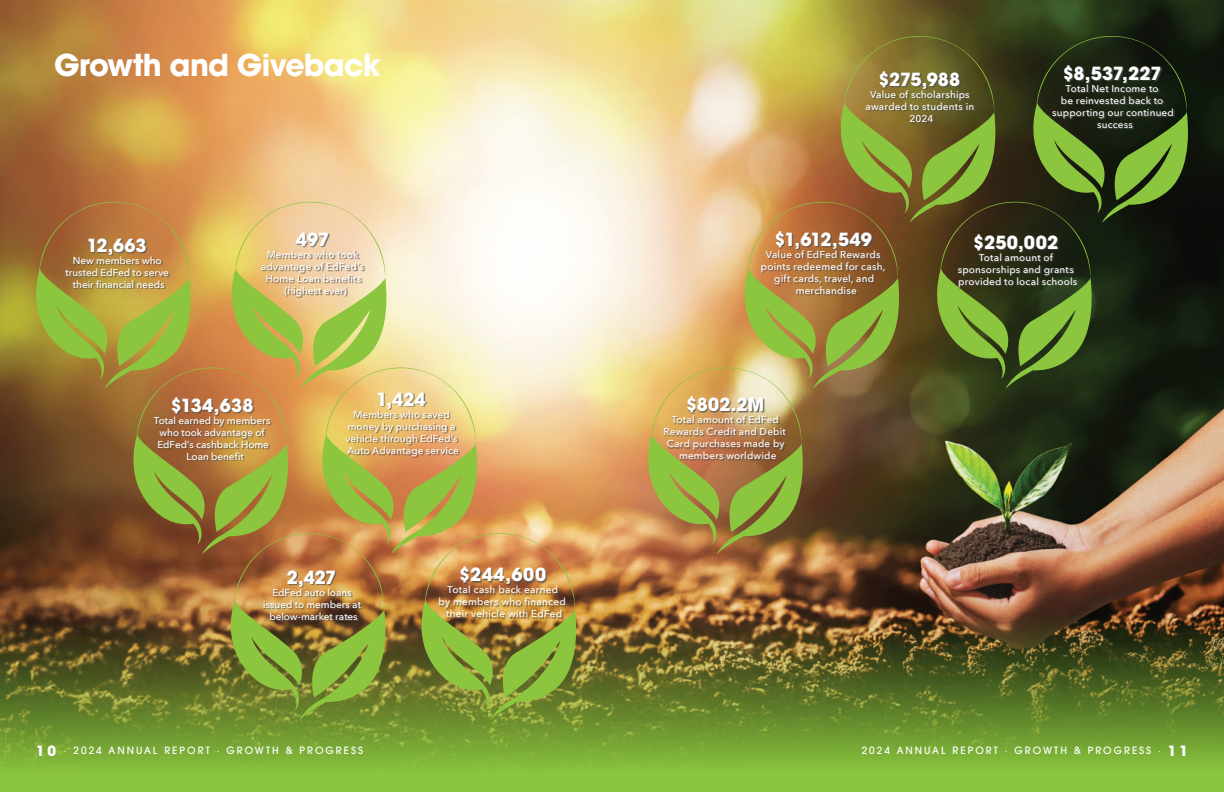
<style>
.page{position:relative;width:1224px;height:792px;background:#fff}
.page>*{position:absolute;margin:0;border:0;box-sizing:border-box;transform-origin:0 0}
.t1{font:700 30px "ITC Avant Garde Pro";letter-spacing:-.025em;color:#fff}
.t2{font:700 18px "ITC Avant Garde Pro";letter-spacing:.005em;color:#fff}
.t3{font:500 10px/12px "Avenir Next";letter-spacing:.015em;color:#fff;text-align:center}
.t4{font:500 10px/12px "Avenir Next";letter-spacing:-.005em;color:#fff;text-align:center}
.t5{font:500 10px "ITC Avant Garde Pro";letter-spacing:.2em;color:#fff}
.s1{font-weight:700;font-size:14px}
</style>
<div class="page">
<img style="left:0;top:0;width:1224px;height:567px">
<img style="left:0;top:567px;width:1224px;height:225px">
<img style="left:30px;top:202px;width:551px;height:518px">
<img style="left:642px;top:36px;width:551px;height:518px">
<div style="left:262px;top:233px;width:103px;height:65px;background:#4b4c4d;opacity:.75"></div>
<div style="left:762px;top:232px;width:124px;height:63px;background:#4b4c4d;opacity:.75"></div>
<div style="left:264px;top:570px;width:98px;height:51px;background:#4b4c4d;opacity:.75"></div>
<div style="left:440px;top:567px;width:126px;height:51px;background:#4b4c4d;opacity:.75"></div>
<div style="left:958px;top:235px;width:120px;height:54px;background:#4b4c4d;opacity:.75"></div>
<div style="left:154px;top:398px;width:117px;height:63px;background:#4b4c4d;opacity:.75"></div>
<div style="left:866px;top:72px;width:109px;height:51px;background:#4b4c4d;opacity:.75"></div>
<div style="left:66px;top:239px;width:104px;height:50px;background:#4b4c4d;opacity:.75"></div>
<div style="left:1053px;top:66px;width:121px;height:63px;background:#4b4c4d;opacity:.75"></div>
<div style="left:346px;top:392px;width:114px;height:65px;background:#4b4c4d;opacity:.75"></div>
<div style="left:664px;top:397px;width:123px;height:63px;background:#4b4c4d;opacity:.75"></div>
<h2 class="t1" style="left:54px;top:45px;width:328px">Growth and Giveback</h2>
<p class="t2" style="left:87px;top:234px;width:61px">12,663</p>
<p class="t4" style="left:65px;top:254px;width:105px">New members who trusted EdFed to serve their financial needs</p>
<p class="t2" style="left:296px;top:228px;width:35px">497</p>
<p class="t3" style="left:261px;top:248px;width:104px">Members who took advantage of EdFed’s<br>Home Loan benefits (highest ever)</p>
<p class="t2" style="left:171px;top:393px;width:84px">$134,638</p>
<p class="t4" style="left:154px;top:414px;width:118px">Total earned by members</p>
<p class="t3" style="left:160px;top:426px;width:107px">who took advantage of</p>
<p class="t4" style="left:157px;top:438px;width:113px">EdFed’s cashback Home</p>
<p class="t3" style="left:186px;top:450px;width:59px">Loan benefit</p>
<p class="t2" style="left:376px;top:387px;width:51px">1,424</p>
<p class="t3" style="left:346px;top:408px;width:115px">Members who saved money by purchasing a vehicle through EdFed’s<br>Auto Advantage service</p>
<p class="t2" style="left:287px;top:565px;width:51px">2,427</p>
<p class="t4" style="left:263px;top:586px;width:99px">EdFed auto loans issued to members at below-market rates</p>
<p class="t2" style="left:459px;top:563px;width:88px">$244,600</p>
<p class="t3" style="left:439px;top:584px;width:129px">Total cash back earned<br>by members who financed their vehicle with EdFed</p>
<p class="t2" style="left:878px;top:68px;width:83px">$275,988</p>
<p class="t3" style="left:866px;top:89px;width:110px">Value of scholarships awarded to students in<br>2024</p>
<p class="t2" style="left:1063px;top:62px;width:100px">$8,537,227</p>
<p class="t3" style="left:1052px;top:83px;width:123px">Total Net Income to<br>be reinvested back to supporting our continued success</p>
<p class="t2" style="left:774px;top:228px;width:99px">$1,612,549</p>
<p class="t3" style="left:766px;top:248px;width:116px">Value of EdFed Rewards</p>
<p class="t3" style="left:761px;top:260px;width:126px">points redeemed for cash,</p>
<p class="t3" style="left:774px;top:272px;width:101px">gift cards, travel, and</p>
<p class="t3" style="left:796px;top:284px;width:63px">merchandise</p>
<p class="t2" style="left:686px;top:393px;width:80px">$802.2M</p>
<p class="t3" style="left:672px;top:413px;width:109px">Total amount of EdFed</p>
<p class="t3" style="left:664px;top:425px;width:124px">Rewards Credit and Debit</p>
<p class="t3" style="left:667px;top:437px;width:119px">Card purchases made by</p>
<p class="t3" style="left:679px;top:449px;width:99px">members worldwide</p>
<p class="t2" style="left:973px;top:230px;width:87px">$250,002</p>
<p class="t3" style="left:958px;top:251px;width:121px">Total amount of sponsorships and grants provided to local schools</p>
<p class="t5" style="left:36px;top:744px;width:329px"><span class="s1">10</span> · 2024 ANNUAL REPORT · GROWTH &amp; PROGRESS</p>
<p class="t5" style="left:862px;top:744px;width:328px">2024 ANNUAL REPORT · GROWTH &amp; PROGRESS · <span class="s1">11</span></p>
</div>
